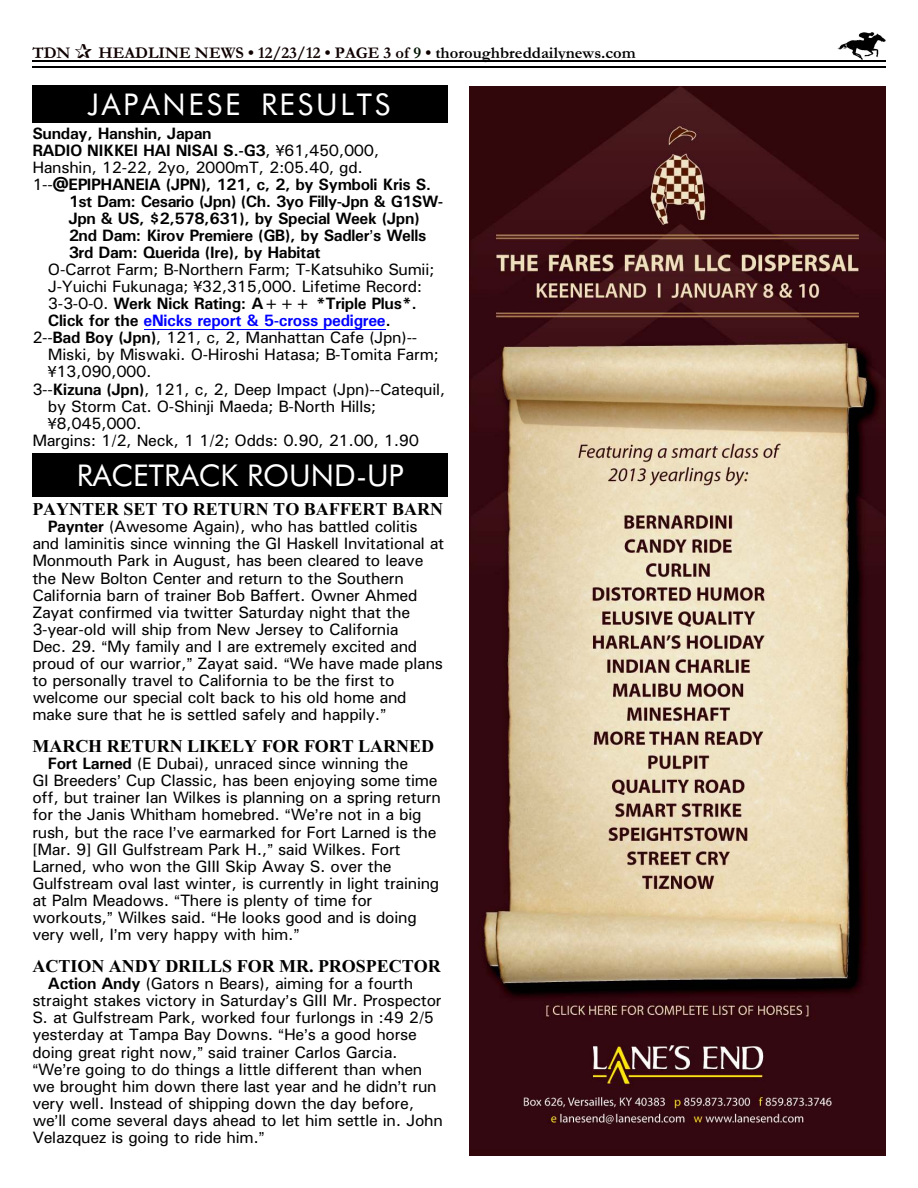
<style>
.page{position:relative;width:918px;height:1188px;background:#fff}
.page>*{position:absolute;margin:0;border:0;box-sizing:border-box;transform-origin:0 0}
.t1{font:30px "Futura BT";color:#fff}
.t2{font:30px "Futura BT";letter-spacing:.09em;color:#fff}
.t3{font:700 18px "Times New Roman";color:#000}
.t4{font:16.5px/17.1px "Univers";letter-spacing:-.015em;color:#000}
.t5{font:700 16.5px "Univers";letter-spacing:-.025em;color:#000}
.t6{font:700 16.5px "Garamond";color:#0f0000}
.t7{font:700 16.5px "Univers";letter-spacing:-.015em;color:#00f}
.s1{color:#001400}
.s2{color:#000}
.s3{font-weight:400}
.s4{font-weight:700}
</style>
<div class="page">
<img style="left:837px;top:32px;width:49px;height:27px">
<hr style="left:32px;top:60px;width:853px;height:2px;background:#000">
<hr style="left:32px;top:66px;width:853px;height:1px;background:#000">
<hr style="left:144px;top:329px;width:242px;height:1px;background:#00f">
<img style="left:470px;top:86px;width:416px;height:1070px">
<div style="left:32px;top:454px;width:416px;height:43px;background:#000"></div>
<div style="left:32px;top:85px;width:416px;height:38px;background:#000"></div>
<p class="t6" style="left:32px;top:48px;width:40px">TDN</p>
<p class="t6" style="left:98px;top:48px;width:539px">HEADLINE NEWS • 12/23/12 • PAGE 3 of <span class="s1">9</span> • <span class="s2">thoroughbreddailynews.com</span></p>
<h1 class="t2" style="left:87px;top:92px;width:304px">JAPANESE RESULTS</h1>
<p class="t5" style="left:32px;top:128px;width:181px">Sunday, Hanshin, Japan</p>
<p class="t5" style="left:32px;top:145px;width:348px">RADIO NIKKEI HAI NISAI S.-G3<span class="s3">, 61,450,000,</span></p>
<p class="t4" style="left:32px;top:160px;width:332px">Hanshin, 12-22, 2yo, 2000mT, 2:05.40, gd.</p>
<p class="t5" style="left:32px;top:179px;width:401px"><span class="s3">1--</span>@EPIPHANEIA (JPN), 121, c, 2, by Symboli Kris S.</p>
<p class="t5" style="left:69px;top:196px;width:376px">1st Dam: Cesario (Jpn) (Ch. 3yo Filly-Jpn &amp; G1SW-</p>
<p class="t5" style="left:69px;top:213px;width:352px">Jpn &amp; US, $2,578,631), by Special Week (Jpn)</p>
<p class="t5" style="left:69px;top:230px;width:359px">2nd Dam: Kirov Premiere (GB), by Sadler s Wells</p>
<p class="t5" style="left:69px;top:247px;width:253px">3rd Dam: Querida (Ire), by Habitat</p>
<p class="t4" style="left:48px;top:262px;width:388px">O-Carrot Farm; B-Northern Farm; T-Katsuhiko Sumii;</p>
<p class="t4" style="left:48px;top:279px;width:376px">J-Yuichi Fukunaga; 32,315,000. Lifetime Record:</p>
<p class="t5" style="left:48px;top:298px;width:371px"><span class="s3">3-3-0-0.</span> Werk Nick Rating: A+++ *Triple Plus*.</p>
<p class="t7" style="left:48px;top:315px;width:345px"><span class="s2">Click for the</span> eNicks report &amp; 5-cross pedigree<span class="s2">.</span></p>
<p class="t4" style="left:32px;top:330px;width:387px">2--<span class="s4">Bad Boy (Jpn)</span>, 121, c, 2, Manhattan Cafe (Jpn)--</p>
<p class="t4" style="left:48px;top:348px;width:393px">Miski, by Miswaki. O-Hiroshi Hatasa; B-Tomita Farm;</p>
<p class="t4" style="left:56px;top:365px;width:97px">13,090,000.</p>
<p class="t4" style="left:32px;top:382px;width:414px">3--<span class="s4">Kizuna (Jpn)</span>, 121, c, 2, Deep Impact (Jpn)--Catequil,</p>
<p class="t4" style="left:48px;top:399px;width:330px">by Storm Cat. O-Shinji Maeda; B-North Hills;</p>
<p class="t4" style="left:56px;top:416px;width:87px">8,045,000.</p>
<p class="t4" style="left:32px;top:433px;width:388px">Margins: 1/2, Neck, 1 1/2; Odds: 0.90, 21.00, 1.90</p>
<h1 class="t1" style="left:77px;top:463px;width:329px">RACETRACK ROUND-UP</h1>
<p class="t3" style="left:32px;top:503px;width:412px">PAYNTER SET TO RETURN TO BAFFERT BARN</p>
<p class="t4" style="left:32px;top:519px;width:413px;text-indent:16px"><span class="s4">Paynter</span> (Awesome Again), who has battled colitis and laminitis since winning the GI Haskell Invitational at Monmouth Park in August, has been cleared to leave the New Bolton Center and return to the Southern California barn of trainer Bob Baffert. Owner Ahmed Zayat confirmed via twitter Saturday night that the 3-year-old will ship from New Jersey to California<br>Dec. 29. My family and I are extremely excited and proud of our warrior, Zayat said. We have made plans to personally travel to California to be the first to welcome our special colt back to his old home and make sure that he is settled safely and happily.</p>
<p class="t3" style="left:32px;top:740px;width:403px">MARCH RETURN LIKELY FOR FORT LARNED</p>
<p class="t4" style="left:32px;top:756px;width:410px;text-indent:16px"><span class="s4">Fort Larned</span> (E Dubai), unraced since winning the<br>GI Breeders Cup Classic, has been enjoying some time off, but trainer Ian Wilkes is planning on a spring return for the Janis Whitham homebred. We re not in a big rush, but the race I ve earmarked for Fort Larned is the [Mar. 9] GII Gulfstream Park H., said Wilkes. Fort Larned, who won the GIII Skip Away S. over the Gulfstream oval last winter, is currently in light training at Palm Meadows. There is plenty of time for workouts, Wilkes said. He looks good and is doing very well, I m very happy with him.</p>
<p class="t3" style="left:32px;top:960px;width:410px">ACTION ANDY DRILLS FOR MR. PROSPECTOR</p>
<p class="t4" style="left:48px;top:976px;width:367px"><span class="s4">Action Andy</span> (Gators n Bears), aiming for a fourth</p>
<p class="t4" style="left:32px;top:993px;width:411px">straight stakes victory in Saturday s GIII Mr. Prospector</p>
<p class="t4" style="left:32px;top:1011px;width:403px">S. at Gulfstream Park, worked four furlongs in :49 2/5</p>
<p class="t4" style="left:32px;top:1028px;width:386px">yesterday at Tampa Bay Downs. He s a good horse</p>
<p class="t4" style="left:32px;top:1045px;width:367px">doing great right now, said trainer Carlos Garcia.</p>
<p class="t4" style="left:38px;top:1062px;width:386px">We re going to do things a little different than when</p>
<p class="t4" style="left:32px;top:1079px;width:406px">we brought him down there last year and he didn t run</p>
<p class="t4" style="left:32px;top:1096px;width:383px">very well. Instead of shipping down the day before,</p>
<p class="t4" style="left:32px;top:1113px;width:412px">we ll come several days ahead to let him settle in. John</p>
<p class="t4" style="left:32px;top:1130px;width:228px">Velazquez is going to ride him.</p>
</div>
